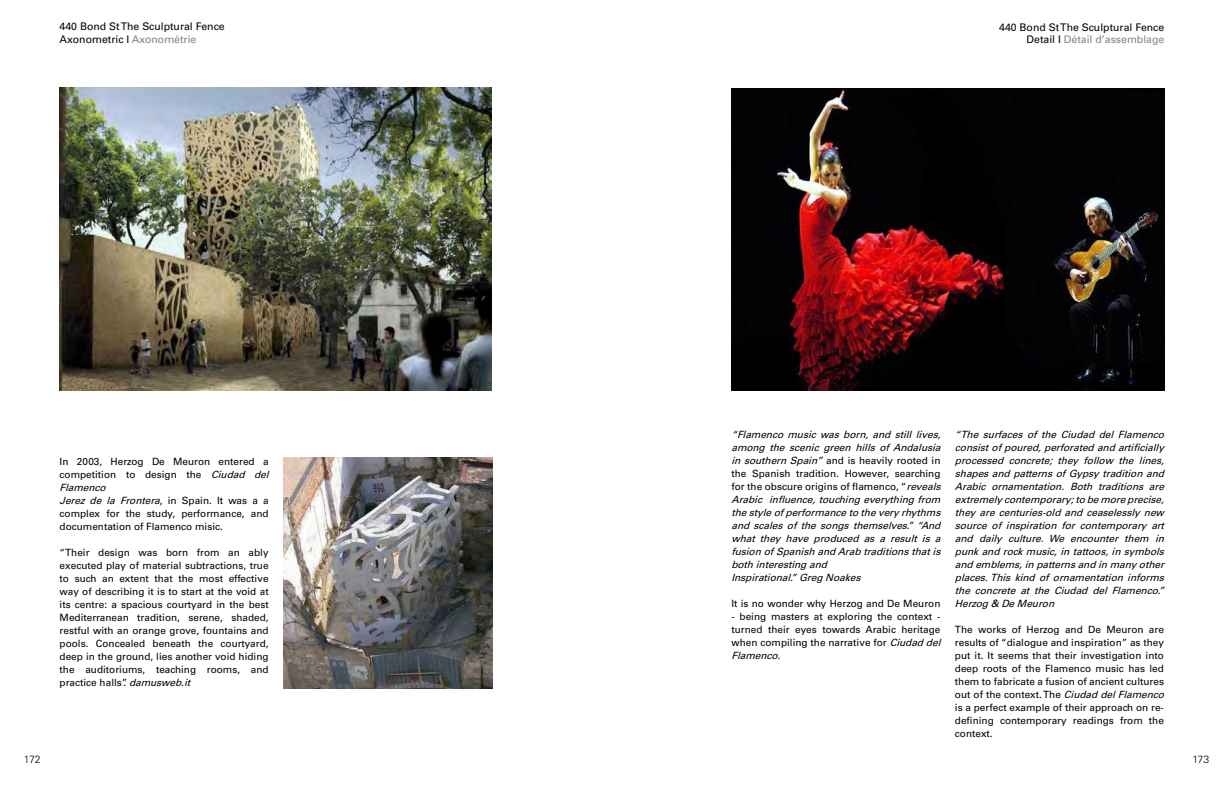
<style>
.page{position:relative;width:1224px;height:792px;background:#fff}
.page>*{position:absolute;margin:0;border:0;box-sizing:border-box;transform-origin:0 0}
.t1{font:10.5px "Univers LT Std";color:#000}
.t2{font:10.5px "Univers LT Std";color:#808285}
.t3{font:300 10.5px "Univers LT Std";letter-spacing:-.035em;color:#000}
.t4{font:10px/13px "Univers LT Std";color:#000}
.t5{font:italic 10px/13px "Univers LT Std";color:#000}
.s1{color:#808285}
.s2{color:#000}
.s3{font-style:italic}
.s4{font-style:normal}
</style>
<div class="page">
<img style="left:60px;top:88px;width:432px;height:302px">
<img style="left:731px;top:88px;width:433px;height:303px">
<img style="left:283px;top:457px;width:210px;height:232px">
<p class="t1" style="left:60px;top:21px;width:167px">440 Bond St The Sculptural Fence</p>
<p class="t1" style="left:999px;top:21px;width:167px">440 Bond St The Sculptural Fence</p>
<p class="t1" style="left:60px;top:34px;width:138px">Axonometric I <span class="s1">Axonométrie</span></p>
<p class="t2" style="left:1027px;top:34px;width:139px"><span class="s2">Detail I</span> Détail d’assemblage</p>
<p class="t4" style="left:60px;top:455px;width:214px">In 2003, Herzog De Meuron entered a competition to design the <span class="s3">Ciudad del<br>Flamenco<br>Jerez de la Frontera</span>, i n S p a i n . I t w a s a a complex for the study, performance, and documentation of Flamenco misic.</p>
<p class="t4" style="left:60px;top:546px;width:211px;text-align:justify">“Their design was born from an ably executed play of material subtractions, true to such an extent that the most effective way of describing it is to start at the void at its centre: a spacious courtyard in the best Mediterranean tradition, serene, shaded, restful with an orange grove, fountains and pools. Concealed beneath the courtyard, deep in the ground, lies another void hiding the auditoriums, teaching rooms, and practice halls”. <span class="s3">damusweb.it</span></p>
<p class="t5" style="left:731px;top:428px;width:214px">“Flamenco music was born, and still lives, among the scenic green hills of Andalusia in southern Spain”<span class="s4">and is heavily rooted in the Spanish tradition. However, searching for the obscure origins of flamenco, “</span>reveals Arabic influence,touching everything from thestyleofperformanceto theveryrhythms and scales of the songs themselves.” “And what they have produced as a result is a fusion ofSpanish and Arab traditionsthatis both interesting and<br>Inspirational.”Greg Noakes</p>
<p class="t4" style="left:731px;top:597px;width:211px">It is no wonder why Herzog and De Meuron</p>
<p class="t4" style="left:731px;top:610px;width:214px">- being masters at exploring the context - turned their eyes towards Arabic heritage when compiling the narrative for <span class="s3">Ciudad del Flamenco.</span></p>
<p class="t5" style="left:955px;top:428px;width:214px;text-align:justify">“The surfaces of the Ciudad del Flamenco consistofpoured,perforated and artificially processed concrete; they follow the lines, shapesand patternsofGypsytradition and Arabic ornamentation. Both traditions are extremelycontemporary;to bemoreprecise, they are centuries-old and ceaselessly new source of inspiration for contemporary art and daily culture. We encounter them in punkand rockmusic,in tattoos,in symbols and emblems,in patternsand in manyother places.This kind of ornamentation informs the concrete at the Ciudad del Flamenco.” Herzog &amp; DeMeuron</p>
<p class="t4" style="left:955px;top:623px;width:214px">The works of Herzog and De Meuron are results of “dialogue and inspiration” as they put it. It seems that their investigation into deep roots of the Flamenco music has led them to fabricate a fusion of ancient cultures o u t o f t h e c o n t ext . T h e <span class="s3">Ciudad delFlamenco </span>is a perfect example of their approach on re&shy;defining contemporary readings from the context.</p>
<p class="t3" style="left:24px;top:753px;width:18px">172</p>
<p class="t3" style="left:1192px;top:753px;width:18px">173</p>
</div>
